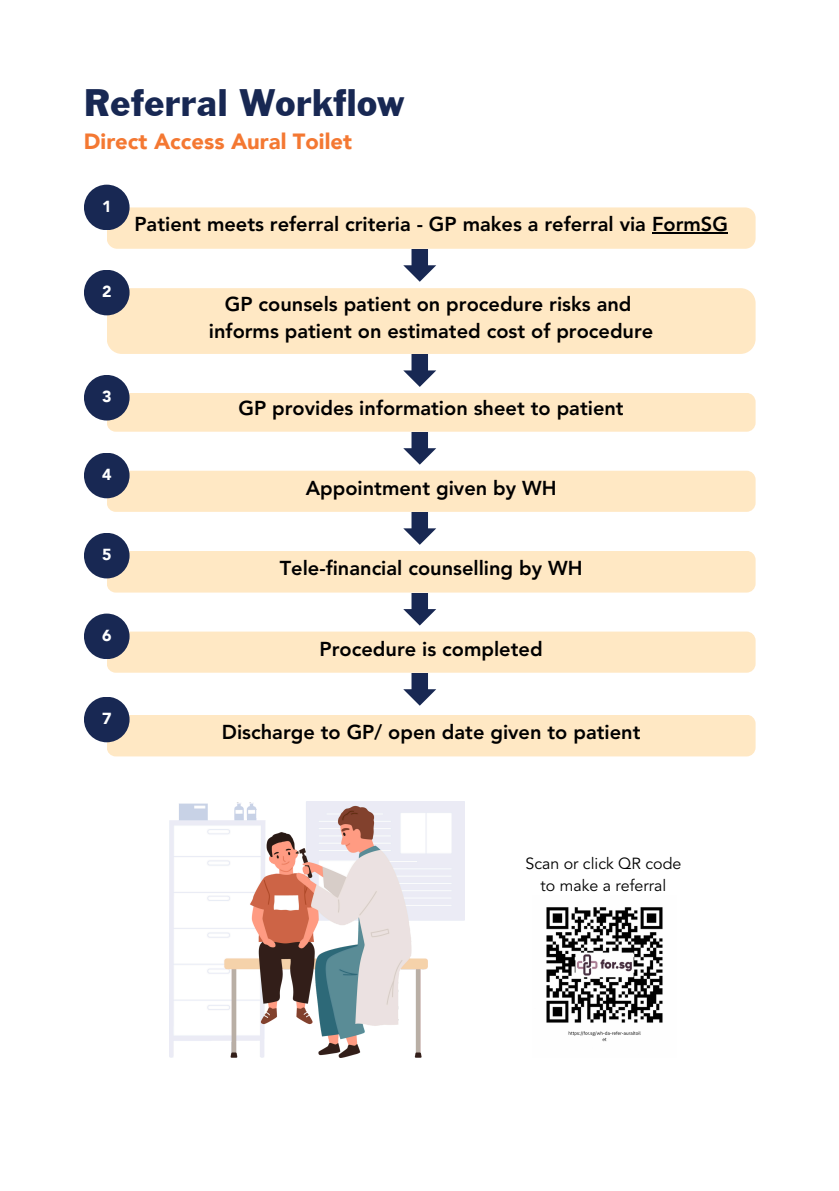
<style>
.page{position:relative;width:839px;height:1191px;background:#fff}
.page>*{position:absolute;margin:0;border:0;box-sizing:border-box;transform-origin:0 0}
.t1{font:40px "Franklin Gothic";color:#182853}
.t2{font:900 22px "Avenir LT";color:#f47832}
.t3{font:800 20px/27px "Avenir LT Std";color:#000;text-align:center}
.t4{font:16px/21.4px "Avenir LT Std";color:#000;text-align:center}
.t5{font:900 16px "Avenir LT";color:#fff}
</style>
<div class="page">
<div style="left:107px;top:207px;width:648px;height:42px;background:#ffe8c4;border-radius:10px"></div>
<div style="left:107px;top:288px;width:648px;height:66px;background:#ffe8c4"></div>
<div style="left:107px;top:393px;width:648px;height:39px;background:#ffe8c4;border-radius:9px"></div>
<div style="left:84px;top:185px;width:45px;height:45px;background:#182853;border-radius:50%"></div>
<div style="left:84px;top:270px;width:45px;height:45px;background:#182853;border-radius:50%"></div>
<div style="left:84px;top:375px;width:45px;height:46px;background:#182853;border-radius:50%"></div>
<div style="left:107px;top:471px;width:648px;height:41px;background:#ffe8c4;border-radius:9px"></div>
<div style="left:84px;top:453px;width:45px;height:45px;background:#182853;border-radius:50%"></div>
<div style="left:107px;top:551px;width:648px;height:42px;background:#ffe8c4;border-radius:9px"></div>
<div style="left:84px;top:533px;width:45px;height:45px;background:#182853;border-radius:50%"></div>
<svg style="left:403px;top:249px;width:33px;height:33px"></svg>
<svg style="left:403px;top:354px;width:33px;height:33px"></svg>
<svg style="left:403px;top:432px;width:33px;height:33px"></svg>
<svg style="left:403px;top:512px;width:33px;height:33px"></svg>
<div style="left:107px;top:632px;width:648px;height:41px;background:#ffe8c4;border-radius:9px"></div>
<div style="left:84px;top:614px;width:45px;height:45px;background:#182853;border-radius:50%"></div>
<svg style="left:403px;top:593px;width:33px;height:33px"></svg>
<div style="left:107px;top:715px;width:648px;height:41px;background:#ffe8c4;border-radius:9px"></div>
<div style="left:84px;top:697px;width:45px;height:45px;background:#182853;border-radius:50%"></div>
<svg style="left:403px;top:673px;width:33px;height:33px"></svg>
<img style="left:169px;top:801px;width:295px;height:257px">
<img style="left:546px;top:907px;width:117px;height:135px">
<hr style="left:652px;top:233px;width:76px;height:1px;background:#000">
<p class="t1" style="left:84px;top:89px;width:322px">Referral Workflow</p>
<p class="t2" style="left:84px;top:128px;width:269px">Direct Access Aural Toilet</p>
<h1 class="t5" style="left:102px;top:196px;width:11px">1</h1>
<p class="t5" style="left:102px;top:282px;width:11px">2</p>
<h1 class="t5" style="left:102px;top:387px;width:11px">3</h1>
<h1 class="t5" style="left:102px;top:464px;width:11px">4</h1>
<h1 class="t5" style="left:102px;top:545px;width:11px">5</h1>
<h1 class="t5" style="left:102px;top:625px;width:11px">6</h1>
<h1 class="t5" style="left:102px;top:708px;width:11px">7</h1>
<h2 class="t3" style="left:134px;top:213px;width:595px">Patient meets referral criteria - GP makes a referral via FormSG</h2>
<p class="t3" style="left:209px;top:292px;width:446px">GP counsels patient on procedure risks and informs patient on estimated cost of procedure</p>
<h1 class="t3" style="left:238px;top:397px;width:386px">GP provides information sheet to patient</h1>
<p class="t3" style="left:306px;top:476px;width:252px">Appointment given by WH</p>
<p class="t3" style="left:280px;top:556px;width:304px">Tele-financial counselling by WH</p>
<p class="t3" style="left:319px;top:637px;width:224px">Procedure is completed</p>
<p class="t3" style="left:222px;top:720px;width:420px">Discharge to GP/ open date given to patient</p>
<p class="t4" style="left:525px;top:855px;width:157px">Scan or click QR code to make a referral</p>
</div>
